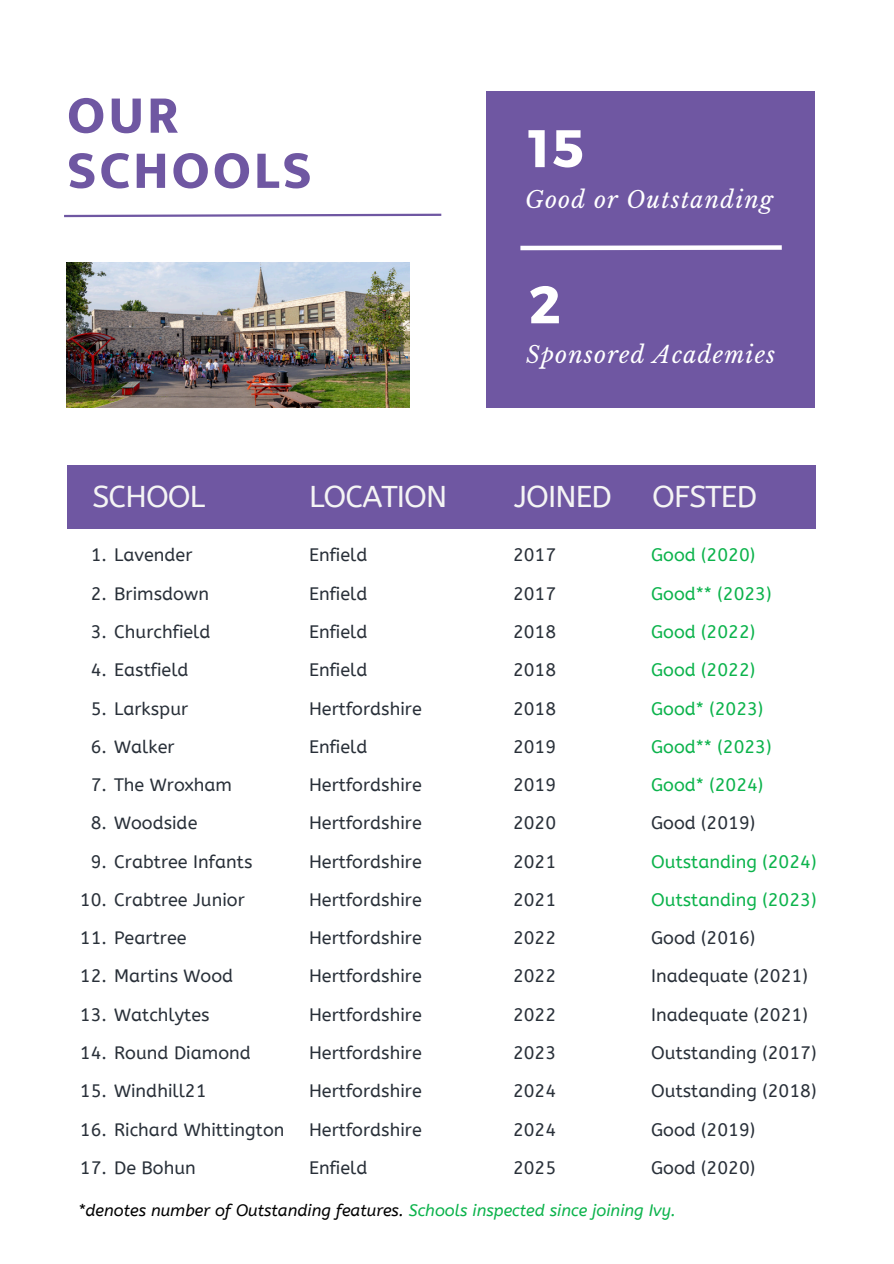
<style>
.page{position:relative;width:894px;height:1264px;background:#fff}
.page>*{position:absolute;margin:0;border:0;box-sizing:border-box;transform-origin:0 0}
.t1{font:800 54.15px/55.2px "Mukta";letter-spacing:.05em;color:#6f57a2}
.t2{font:700 52.65px "Montserrat";color:#fff}
.t3{font:30px "A Bee Zee";letter-spacing:-.03em;color:#f4f4f4}
.t4{font:italic 23.1px "Libre Baskerville";letter-spacing:.05em;color:#fff}
.t5{font:18px/38.2px "A Bee Zee";color:#293039}
.t6{font:18px "A Bee Zee";color:#0cb34c}
.t7{font:italic 16.5px "A Bee Zee";color:#000}
.s1{color:#0cb34c}
</style>
<div class="page">
<div style="left:486px;top:91px;width:329px;height:316px;background:#6f57a2"></div>
<svg style="left:520px;top:245px;width:262px;height:6px;background:#dad4e7"></svg>
<div style="left:67px;top:466px;width:748px;height:63px;background:#6f57a2"></div>
<img style="left:67px;top:262px;width:342px;height:145px">
<svg style="left:64px;top:213px;width:378px;height:5px"></svg>
<h1 class="t1" style="left:67px;top:86px;width:246px">OUR<br>SCHOOLS</h1>
<p class="t3" style="left:92px;top:480px;width:114px">SCHOOL</p>
<p class="t5" style="left:91px;top:536px;width:103px">1. Lavender</p>
<p class="t5" style="left:91px;top:574px;width:120px">2. Brimsdown</p>
<h3 class="t5" style="left:91px;top:613px;width:121px">3. Churchfield</h3>
<p class="t5" style="left:91px;top:651px;width:99px">4. Eastfield</p>
<h2 class="t5" style="left:91px;top:689px;width:99px">5. Larkspur</h2>
<h2 class="t5" style="left:91px;top:727px;width:85px">6. Walker</h2>
<h2 class="t5" style="left:91px;top:766px;width:143px">7. The Wroxham</h2>
<h2 class="t5" style="left:91px;top:804px;width:108px">8. Woodside</h2>
<p class="t5" style="left:91px;top:842px;width:163px">9. Crabtree Infants</p>
<p class="t5" style="left:80px;top:880px;width:166px">10. Crabtree Junior</p>
<p class="t5" style="left:80px;top:919px;width:108px">11. Peartree</p>
<p class="t5" style="left:80px;top:957px;width:155px">12. Martins Wood</p>
<p class="t5" style="left:80px;top:995px;width:131px">13. Watchlytes</p>
<p class="t5" style="left:80px;top:1033px;width:172px">14. Round Diamond</p>
<p class="t5" style="left:80px;top:1072px;width:128px">15. Windhill21</p>
<p class="t5" style="left:80px;top:1110px;width:206px">16. Richard Whittington</p>
<p class="t5" style="left:80px;top:1148px;width:117px">17. De Bohun</p>
<p class="t3" style="left:309px;top:480px;width:140px">LOCATION</p>
<p class="t5" style="left:309px;top:536px;width:60px">Enfield</p>
<p class="t5" style="left:309px;top:574px;width:60px">Enfield</p>
<p class="t5" style="left:309px;top:613px;width:60px">Enfield</p>
<p class="t5" style="left:309px;top:651px;width:60px">Enfield</p>
<p class="t5" style="left:309px;top:689px;width:114px">Hertfordshire</p>
<p class="t5" style="left:309px;top:727px;width:60px">Enfield</p>
<p class="t5" style="left:309px;top:766px;width:114px">Hertfordshire</p>
<p class="t5" style="left:309px;top:804px;width:114px">Hertfordshire</p>
<p class="t5" style="left:309px;top:842px;width:114px">Hertfordshire</p>
<p class="t5" style="left:309px;top:880px;width:114px">Hertfordshire</p>
<p class="t5" style="left:309px;top:919px;width:114px">Hertfordshire</p>
<p class="t5" style="left:309px;top:957px;width:114px">Hertfordshire</p>
<p class="t5" style="left:309px;top:995px;width:114px">Hertfordshire</p>
<p class="t5" style="left:309px;top:1033px;width:114px">Hertfordshire</p>
<p class="t5" style="left:309px;top:1072px;width:114px">Hertfordshire</p>
<p class="t5" style="left:309px;top:1110px;width:114px">Hertfordshire</p>
<p class="t5" style="left:309px;top:1148px;width:60px">Enfield</p>
<p class="t2" style="left:528px;top:114px;width:57px">15</p>
<p class="t4" style="left:525px;top:185px;width:249px">Good or Outstanding</p>
<p class="t2" style="left:529px;top:270px;width:33px">2</p>
<h3 class="t4" style="left:526px;top:341px;width:250px">Sponsored Academies</h3>
<p class="t3" style="left:514px;top:480px;width:99px">JOINED</p>
<p class="t5" style="left:513px;top:536px;width:45px">2017</p>
<p class="t5" style="left:513px;top:574px;width:45px">2017</p>
<p class="t5" style="left:513px;top:613px;width:45px">2018</p>
<p class="t5" style="left:513px;top:651px;width:45px">2018</p>
<p class="t5" style="left:513px;top:689px;width:45px">2018</p>
<p class="t5" style="left:513px;top:727px;width:45px">2019</p>
<p class="t5" style="left:513px;top:766px;width:45px">2019</p>
<p class="t5" style="left:513px;top:804px;width:45px">2020</p>
<p class="t5" style="left:513px;top:842px;width:45px">2021</p>
<p class="t5" style="left:513px;top:880px;width:45px">2021</p>
<p class="t5" style="left:513px;top:919px;width:45px">2022</p>
<p class="t5" style="left:513px;top:957px;width:45px">2022</p>
<p class="t5" style="left:513px;top:995px;width:45px">2022</p>
<p class="t5" style="left:513px;top:1033px;width:45px">2023</p>
<p class="t5" style="left:513px;top:1072px;width:45px">2024</p>
<p class="t5" style="left:513px;top:1110px;width:45px">2024</p>
<p class="t5" style="left:513px;top:1148px;width:45px">2025</p>
<p class="t3" style="left:652px;top:480px;width:106px">OFSTED</p>
<p class="t6" style="left:651px;top:545px;width:106px">Good (2020)</p>
<p class="t6" style="left:651px;top:583px;width:122px">Good** (2023)</p>
<p class="t6" style="left:651px;top:621px;width:106px">Good (2022)</p>
<p class="t6" style="left:651px;top:659px;width:106px">Good (2022)</p>
<p class="t6" style="left:651px;top:698px;width:114px">Good* (2023)</p>
<p class="t6" style="left:651px;top:736px;width:122px">Good** (2023)</p>
<p class="t6" style="left:651px;top:774px;width:114px">Good* (2024)</p>
<p class="t5" style="left:651px;top:804px;width:106px">Good (2019)</p>
<p class="t6" style="left:651px;top:851px;width:167px">Outstanding (2024)</p>
<p class="t6" style="left:651px;top:889px;width:167px">Outstanding (2023)</p>
<p class="t5" style="left:651px;top:919px;width:106px">Good (2016)</p>
<p class="t5" style="left:651px;top:957px;width:158px">Inadequate (2021)</p>
<p class="t5" style="left:651px;top:995px;width:167px">Inadequate (2021)<br>Outstanding (2017)</p>
<p class="t5" style="left:651px;top:1072px;width:167px">Outstanding (2018)</p>
<p class="t5" style="left:651px;top:1110px;width:106px">Good (2019)</p>
<p class="t5" style="left:651px;top:1148px;width:106px">Good (2020)</p>
<p class="t7" style="left:78px;top:1201px;width:599px">*denotes number of Outstanding features. <span class="s1">Schools inspected since joining Ivy.</span></p>
</div>
